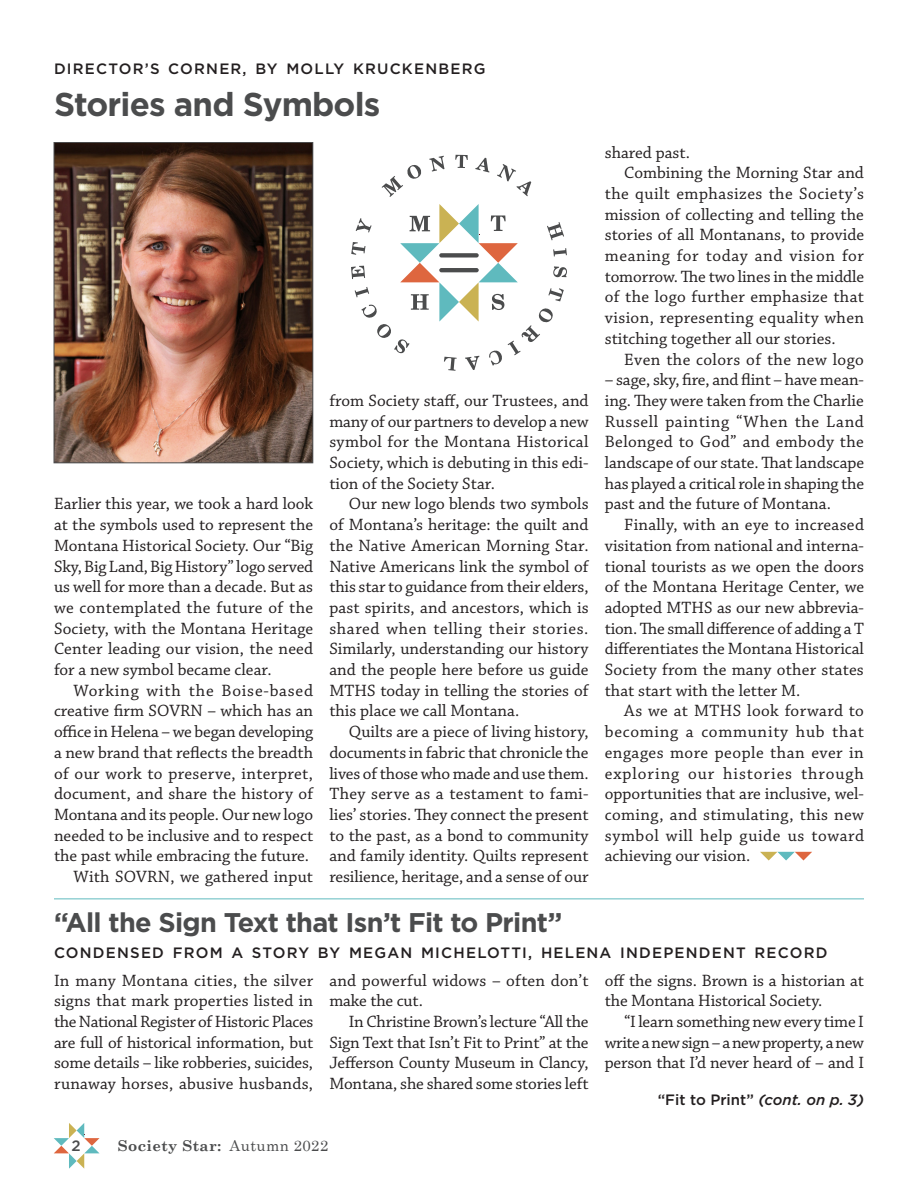
<style>
.page{position:relative;width:918px;height:1188px;background:#fff}
.page>*{position:absolute;margin:0;border:0;box-sizing:border-box;transform-origin:0 0}
.Main_Heads{font:700 33px "Gotham";letter-spacing:-.025em;color:#4b4c4d}
.Secondary_Head{font:700 27px "Gotham";letter-spacing:-.025em;color:#4b4c4d}
.Body{font:17.25px/20.7px "Chaparral Pro";color:#231f20;text-align:justify}
.Lead_Paragraph{font:17.25px/20.7px "Chaparral Pro";letter-spacing:.01em;color:#231f20;text-align:justify}
.Body-2{font:17.25px "Chaparral Pro";letter-spacing:.02em;color:#231f20}
.Atricle_Author{font:500 15px "Gotham";letter-spacing:.08em;color:#231f20}
.Jump_Text{font:500 15px "Gotham";color:#231f20}
.t1{font:700 15px "Century Schoolbook";letter-spacing:.025em;color:#4b4c4d}
.t2{font:500 15px "Gotham";color:#4b4c4d}
.s1{font-style:italic}
.s2{font-weight:400}
</style>
<div class="page">
<svg style="left:54px;top:1123px;width:46px;height:46px"></svg>
<svg style="left:760px;top:852px;width:52px;height:9px"></svg>
<img style="left:56px;top:144px;width:255px;height:317px">
<div style="left:54px;top:142px;width:259px;height:321px;border:1px solid #4b4c4d"></div>
<hr style="left:54px;top:898px;width:810px;height:1px;background:#5fbabe">
<svg style="left:382px;top:165px;width:39px;height:32px"></svg>
<svg style="left:429px;top:156px;width:16px;height:16px"></svg>
<svg style="left:455px;top:155px;width:13px;height:13px"></svg>
<svg style="left:475px;top:158px;width:14px;height:15px"></svg>
<svg style="left:497px;top:164px;width:34px;height:32px"></svg>
<svg style="left:351px;top:204px;width:216px;height:167px"></svg>
<p class="Atricle_Author" style="left:54px;top:58px;width:433px">DIRECTOR’S CORNER, BY MOLLY KRUCKENBERG</p>
<p class="Main_Heads" style="left:54px;top:83px;width:328px">Stories and Symbols</p>
<p class="Lead_Paragraph" style="left:54px;top:494px;width:261px">Earlier this year, we took a hard look at the symbols used to represent the Montana Historical Society. Our “Big Sky, Big Land, Big History” logo served us well for more than a decade. But as we contemplated the future of the Society, with the Montana Heritage Center leading our vision, the need for a new symbol became clear.</p>
<p class="Body" style="left:54px;top:681px;width:261px;text-indent:20px">Working with the Boise-based creative firm SOVRN – which has an office in Helena – we began developing a new brand that reflects the breadth of our work to preserve, interpret, document, and share the history of Montana and its people. Our new logo needed to be inclusive and to respect the past while embracing the future.</p>
<p class="Body" style="left:74px;top:867px;width:241px">With SOVRN, we gathered input</p>
<p class="Body" style="left:329px;top:391px;width:261px">from Society staff, our Trustees, and many of our partners to develop a new symbol for the Montana Historical Society, which is debuting in this edi&shy;tion of the Society Star.</p>
<p class="Body" style="left:329px;top:494px;width:261px;text-indent:20px">Our new logo blends two symbols of Montana’s heritage: the quilt and the Native American Morning Star.<br>Native Americans link the symbol of this star to guidance from their elders, past spirits, and ancestors, which is shared when telling their stories.<br>Similarly, understanding our history and the people here before us guide MTHS today in telling the stories of this place we call Montana.</p>
<p class="Body" style="left:329px;top:722px;width:261px;text-indent:20px">Quilts are a piece of living history, documents in fabric that chronicle the lives of those who made and use them.<br>They serve as a testament to fami&shy;lies’ stories. They connect the present to the past, as a bond to community and family identity. Quilts represent resilience, heritage, and a sense of our</p>
<p class="Body" style="left:605px;top:142px;width:87px">shared past.</p>
<p class="Body" style="left:605px;top:163px;width:261px;text-indent:20px">Combining the Morning Star and the quilt emphasizes the Society’s mission of collecting and telling the stories of all Montanans, to provide meaning for today and vision for tomorrow. The two lines in the middle of the logo further emphasize that vision, representing equality when stitching together all our stories.</p>
<p class="Body-2" style="left:624px;top:349px;width:241px">Even the colors of the new logo</p>
<p class="Body" style="left:605px;top:370px;width:261px">– sage, sky, fire, and flint – have mean&shy;ing. They were taken from the Charlie Russell painting “When the Land Belonged to God” and embody the landscape of our state. That landscape has played a critical role in shaping the past and the future of Montana.</p>
<p class="Body" style="left:605px;top:515px;width:261px;text-indent:20px">Finally, with an eye to increased visitation from national and interna&shy;tional tourists as we open the doors of the Montana Heritage Center, we adopted MTHS as our new abbrevia&shy;tion. The small difference of adding a T differentiates the Montana Historical Society from the many other states that start with the letter M.</p>
<p class="Body" style="left:605px;top:701px;width:261px;text-indent:20px">As we at MTHS look forward to becoming a community hub that engages more people than ever in exploring our histories through opportunities that are inclusive, wel&shy;coming, and stimulating, this new symbol will help guide us toward achieving our vision.</p>
<p class="Secondary_Head" style="left:54px;top:905px;width:510px">“All the Sign Text that Isn’t Fit to Print”</p>
<p class="Atricle_Author" style="left:54px;top:943px;width:775px">CONDENSED FROM A STORY BY MEGAN MICHELOTTI, HELENA INDEPENDENT RECORD</p>
<p class="Lead_Paragraph" style="left:54px;top:970px;width:261px">In many Montana cities, the silver signs that mark properties listed in the National Register of Historic Places are full of historical information, but some details – like robberies, suicides, runaway horses, abusive husbands,</p>
<p class="Lead_Paragraph" style="left:329px;top:970px;width:261px">and powerful widows – often don’t make the cut.</p>
<p class="Body" style="left:605px;top:970px;width:261px">off the signs. Brown is a historian at the Montana Historical Society.</p>
<p class="Body" style="left:605px;top:1012px;width:261px;text-indent:20px">“I learn something new every time I write a new sign – a new property, a new person that I’d never heard of – and I</p>
<p class="Jump_Text" style="left:658px;top:1090px;width:208px">“Fit to Print” <span class="s1">(cont. on p. 3)</span></p>
<p class="Body" style="left:329px;top:1012px;width:261px;text-indent:20px">In Christine Brown’s lecture “All the Sign Text that Isn’t Fit to Print” at the Jefferson County Museum in Clancy, Montana, she shared some stories left</p>
<p class="t2" style="left:71px;top:1136px;width:11px">2</p>
<p class="t1" style="left:118px;top:1137px;width:212px">Society Star: <span class="s2">Autumn 2022</span></p>
</div>
